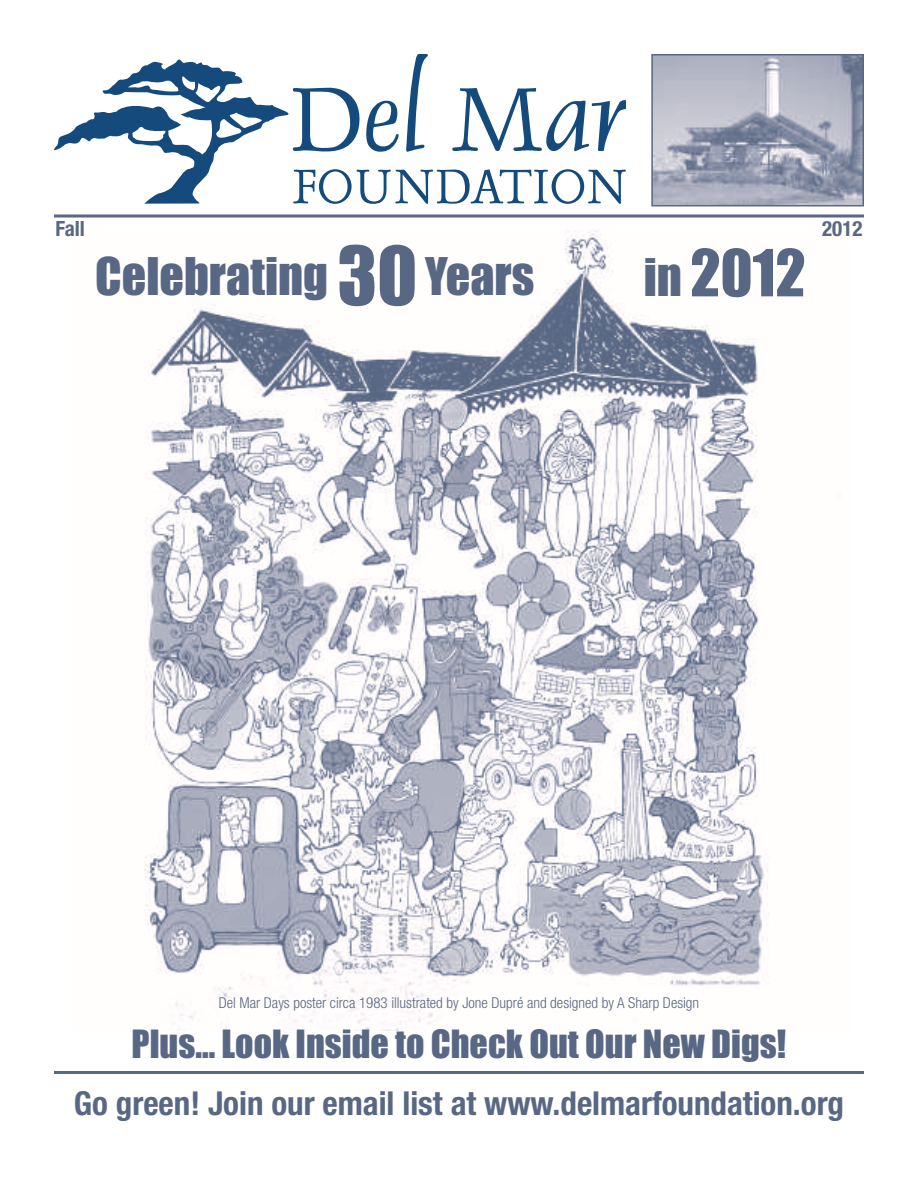
<style>
.page{position:relative;width:918px;height:1188px;background:#fff}
.page>*{position:absolute;margin:0;border:0;box-sizing:border-box;transform-origin:0 0}
.t1{font:60px "Impact";color:#586784}
.t2{font:48px "Impact";color:#586784}
.t3{font:36px "Impact";color:#586784}
.t4{font:700 condensed 33px "Helvetica Neue";color:#586784}
.t5{font:700 condensed 21px "Helvetica Neue";color:#586784}
.t6{font:300 condensed 15px "Helvetica Neue";color:#586784}
.s1{font-size:75px}
.s2{font-size:48px}
</style>
<div class="page">
<img style="left:144px;top:230px;width:625px;height:801px">
<svg style="left:54px;top:54px;width:572px;height:150px"></svg>
<img style="left:654px;top:57px;width:207px;height:146px">
<div style="left:651px;top:54px;width:213px;height:152px;border:2px solid #586784"></div>
<svg style="left:54px;top:214px;width:810px;height:4px"></svg>
<hr style="left:54px;top:1071px;width:810px;height:3px;background:#586784">
<h3 class="t5" style="left:56px;top:221px;width:31px">Fall</h3>
<h3 class="t5" style="left:822px;top:221px;width:42px">2012</h3>
<h2 class="t2" style="left:95px;top:250px;width:441px">Celebrating <span class="s1">30</span> Years</h2>
<h1 class="t1" style="left:644px;top:241px;width:163px"><span class="s2">in</span> 2012</h1>
<p class="t6" style="left:219px;top:998px;width:482px">Del Mar Days poster circa 1983 illustrated by Jone Dupré and designed by A Sharp Design</p>
<h3 class="t3" style="left:132px;top:1024px;width:656px">Plus… Look Inside to Check Out Our New Digs!</h3>
<h3 class="t4" style="left:74px;top:1091px;width:772px">Go green! Join our email list at www.delmarfoundation.org</h3>
</div>
